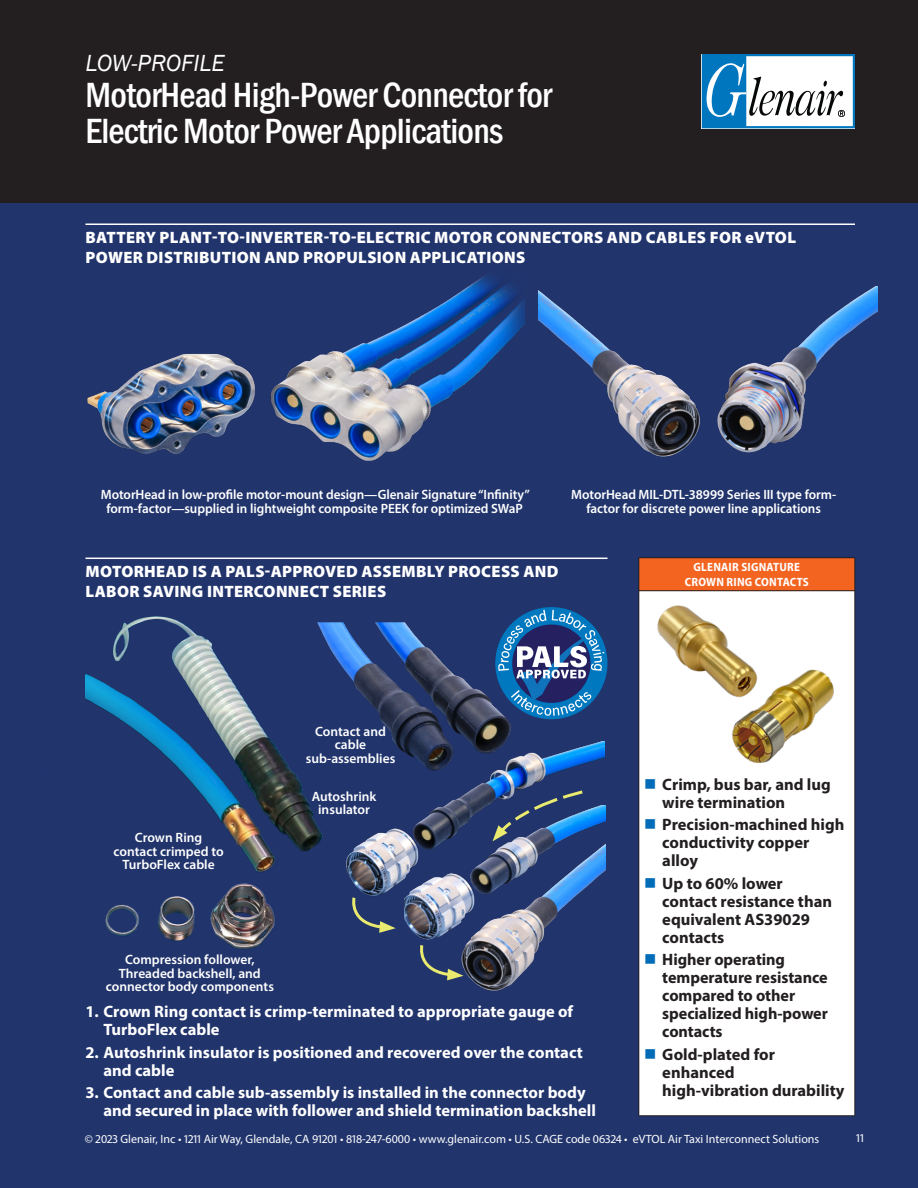
<style>
.page{position:relative;width:918px;height:1188px;background:#21346c}
.page>*{position:absolute;margin:0;border:0;box-sizing:border-box;transform-origin:0 0}
.splash_gray_h_lg{font:500 condensed 36px/36px "Franklin Gothic";letter-spacing:-.02em;color:#fff}
.splash_gray_h_sm_i{font:italic 24px "Franklin Gothic";color:#fff}
.t1{font:700 16.5px/18px "Myriad Pro";color:#231f20}
.t2{font:700 16.5px/18px "Myriad Pro";color:#fff}
.QCS_head_w__ra{font:900 16.5px/19.5px "Myriad Pro";letter-spacing:.02em;color:#fff}
.cap_c_W{font:600 13.5px/13.5px "Myriad Pro";letter-spacing:-.005em;color:#fff;text-align:center}
.t3{font:12px "Myriad Pro";color:#fff}
.table_Title_H_22{font:700 semi-condensed 12px/15px "Myriad Pro";letter-spacing:.02em;color:#fff;text-align:center}
</style>
<div class="page">
<div style="left:0;top:0;width:918px;height:202px;background:#231f20"></div>
<svg style="left:702px;top:54px;width:153px;height:74px;background:#a0c3d9"></svg>
<div style="left:639px;top:558px;width:216px;height:33px;background:#f36421"></div>
<div style="left:639px;top:591px;width:216px;height:525px;background:#fff"></div>
<hr style="left:855px;top:558px;width:1px;height:33px;background:#231f20">
<hr style="left:855px;top:591px;width:1px;height:525px;background:#231f20">
<hr style="left:639px;top:557px;width:216px;height:1px;background:#231f20">
<hr style="left:639px;top:558px;width:1px;height:33px;background:#231f20">
<hr style="left:639px;top:590px;width:216px;height:1px;background:#231f20">
<hr style="left:639px;top:591px;width:1px;height:525px;background:#231f20">
<hr style="left:639px;top:1115px;width:216px;height:1px;background:#231f20">
<hr style="left:86px;top:224px;width:769px;height:1px;background:#fff">
<hr style="left:86px;top:558px;width:522px;height:1px;background:#fff">
<img style="left:87px;top:275px;width:437px;height:186px">
<img style="left:657px;top:605px;width:85px;height:84px">
<img style="left:724px;top:659px;width:110px;height:104px">
<img style="left:404px;top:904px;width:51px;height:36px">
<img style="left:346px;top:741px;width:259px;height:163px">
<img style="left:340px;top:623px;width:183px;height:157px">
<img style="left:539px;top:286px;width:339px;height:171px">
<img style="left:455px;top:840px;width:150px;height:151px">
<div style="left:495px;top:607px;width:113px;height:112px;background:#0078c0;border-radius:50%"></div>
<svg style="left:498px;top:610px;width:106px;height:106px"></svg>
<img style="left:86px;top:616px;width:254px;height:256px">
<img style="left:105px;top:883px;width:170px;height:66px">
<svg style="left:348px;top:895px;width:48px;height:38px"></svg>
<svg style="left:493px;top:789px;width:92px;height:52px"></svg>
<svg style="left:420px;top:942px;width:44px;height:38px"></svg>
<p class="splash_gray_h_sm_i" style="left:86px;top:48px;width:141px">LOW-PROFILE</p>
<p class="splash_gray_h_lg" style="left:86px;top:77px;width:468px">MotorHead High-Power Connector for<br>Electric Motor Power Applications</p>
<p class="QCS_head_w__ra" style="left:86px;top:228px;width:712px">BATTERY PLANT-TO-INVERTER-TO-ELECTRIC MOTOR CONNECTORS AND CABLES FOR eVTOL<br>POWER DISTRIBUTION AND PROPULSION APPLICATIONS</p>
<p class="cap_c_W" style="left:101px;top:488px;width:431px">MotorHead in low-profile motor-mount design—Glenair Signature “Infinity” form-factor—supplied in lightweight composite PEEK for optimized SWaP</p>
<p class="cap_c_W" style="left:571px;top:488px;width:267px">MotorHead MIL-DTL-38999 Series III type form&shy;factor for discrete power line applications</p>
<p class="QCS_head_w__ra" style="left:86px;top:562px;width:474px">MOTORHEAD IS A PALS-APPROVED ASSEMBLY PROCESS AND<br>LABOR SAVING INTERCONNECT SERIES</p>
<p class="table_Title_H_22" style="left:685px;top:559px;width:125px">GLENAIR SIGNATURE<br>CROWN RING CONTACTS</p>
<p class="cap_c_W" style="left:306px;top:724px;width:91px">Contact and cable sub-assemblies</p>
<p class="cap_c_W" style="left:114px;top:830px;width:112px">Crown Ring contact crimped to<br>TurboFlex cable</p>
<p class="cap_c_W" style="left:106px;top:953px;width:170px">Compression follower,<br>Threaded backshell, and connector body components</p>
<p class="cap_c_W" style="left:312px;top:789px;width:66px">Autoshrink insulator</p>
<p class="t2" style="left:104px;top:1002px;width:471px;text-indent:-18px">1. Crown Ring contact is crimp-terminated to appropriate gauge of<br>TurboFlex cable</p>
<p class="t2" style="left:104px;top:1042px;width:481px;text-indent:-18px">2. Autoshrink insulator is positioned and recovered over the contact and cable</p>
<p class="t2" style="left:104px;top:1083px;width:494px;text-indent:-18px">3. Contact and cable sub-assembly is installed in the connector body and secured in place with follower and shield termination backshell</p>
<p class="t1" style="left:662px;top:775px;width:170px">Crimp, bus bar, and lug wire termination</p>
<p class="t1" style="left:662px;top:815px;width:184px">Precision-machined high conductivity copper alloy</p>
<p class="t1" style="left:662px;top:874px;width:171px">Up to 60% lower contact resistance than equivalent AS39029 contacts</p>
<p class="t1" style="left:662px;top:950px;width:167px">Higher operating temperature resistance compared to other specialized high-power contacts</p>
<p class="t1" style="left:662px;top:1045px;width:184px">Gold-plated for enhanced high-vibration durability</p>
<p class="t3" style="left:85px;top:1132px;width:736px">© 2023 Glenair, Inc • 1211 Air Way, Glendale, CA 91201 • 818-247-6000 • www.glenair.com • U.S. CAGE code 06324 • eVTOL Air Taxi Interconnect Solutions</p>
<p class="t3" style="left:856px;top:1131px;width:9px">11</p>
</div>
